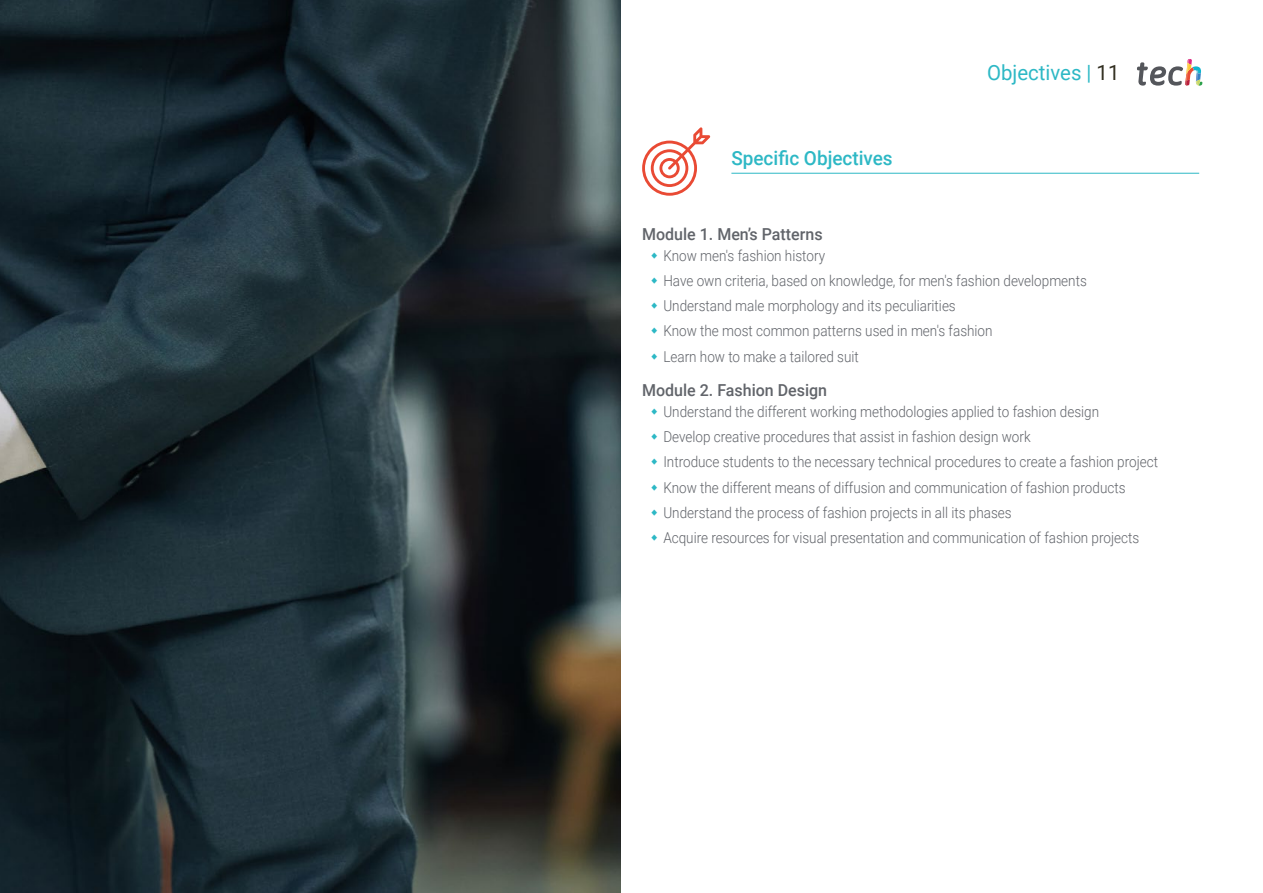
<style>
.page{position:relative;width:1263px;height:893px;background:#fff}
.page>*{position:absolute;margin:0;border:0;box-sizing:border-box;transform-origin:0 0}
.t1{font:21px "Roboto";color:#2db8c5}
.t2{font:500 19.5px "Roboto";color:#2db8c5}
.t3{font:500 16.5px "Roboto";color:#61646a}
.t4{font:300 15px/25.2px "Roboto";color:#61646a;scale:.9 1}
.s1{color:#312e20}
</style>
<div class="page">
<hr style="left:731px;top:173px;width:468px;height:1px;background:#2db8c5">
<svg style="left:642px;top:127px;width:68px;height:69px"></svg>
<img style="left:0;top:0;width:621px;height:893px">
<svg style="left:1137px;top:59px;width:65px;height:27px"></svg>
<h2 class="t2" style="left:731px;top:144px;width:163px">Specific Objectives</h2>
<h1 class="t1" style="left:987px;top:57px;width:134px">Objectives | <span class="s1">11</span></h1>
<p class="t3" style="left:642px;top:222px;width:182px">Module 1. Men’s Patterns</p>
<p class="t4" style="left:663px;top:242px;width:472px">Know men's fashion history<br>Have own criteria, based on knowledge, for men's fashion developments Understand male morphology and its peculiarities<br>Know the most common patterns used in men's fashion<br>Learn how to make a tailored suit</p>
<p class="t3" style="left:642px;top:379px;width:186px">Module 2. Fashion Design</p>
<p class="t4" style="left:663px;top:398px;width:551px">Understand the different working methodologies applied to fashion design<br>Develop creative procedures that assist in fashion design work<br>Introduce students to the necessary technical procedures to create a fashion project Know the different means of diffusion and communication of fashion products Understand the process of fashion projects in all its phases<br>Acquire resources for visual presentation and communication of fashion projects</p>
</div>
